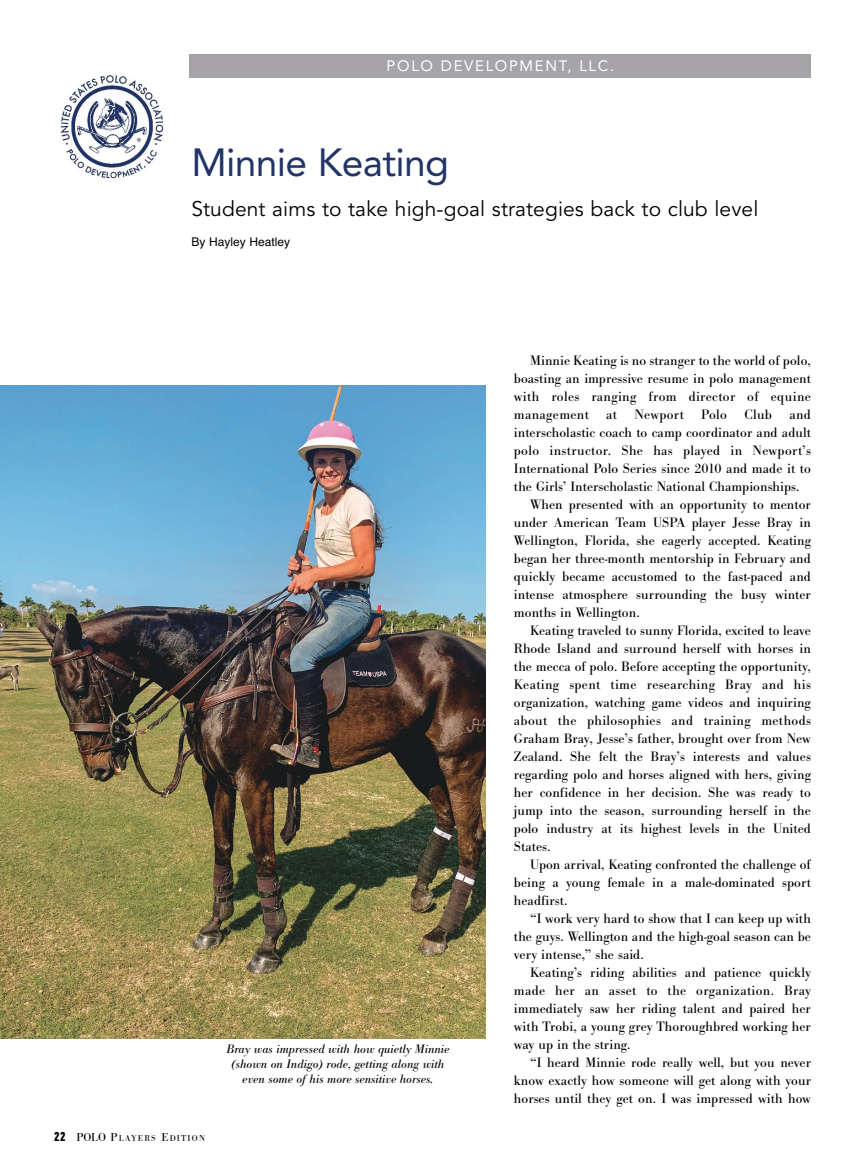
<style>
.page{position:relative;width:864px;height:1161px;background:#fff}
.page>*{position:absolute;margin:0;border:0;box-sizing:border-box;transform-origin:0 0}
.t1{font:39px "Avenir";letter-spacing:-.015em;color:#213467}
.t2{font:21px "Avenir";letter-spacing:.005em;color:#000}
.t3{font:15px "Avenir";letter-spacing:.11em;color:#fff}
.t4{font:14.25px "Bodoni Ant T";letter-spacing:.005em;color:#000}
.t5{font:14.25px "Bodoni Ant T";letter-spacing:.025em;color:#000}
.t6{font:italic 12.75px/15px "Bodoni Ant T";letter-spacing:.005em;color:#000;text-align:center}
.t7{font:12px "Helvetica";color:#000}
.t8{font:9px "Bodoni Ant T";letter-spacing:.135em;color:#000}
.s1{font-family:"Folio T";font-weight:700;font-stretch:condensed;font-size:13.5px}
.s2{font-size:12px}
</style>
<div class="page">
<img style="left:0;top:385px;width:486px;height:653px">
<img style="left:60px;top:74px;width:104px;height:105px">
<div style="left:190px;top:54px;width:621px;height:24px;background:#a7a4a9"></div>
<p class="t3" style="left:387px;top:60px;width:229px">POLO DEVELOPMENT, LLC.</p>
<h1 class="t1" style="left:191px;top:147px;width:259px">Minnie Keating</h1>
<h2 class="t2" style="left:191px;top:201px;width:569px">Student aims to take high-goal strategies back to club level</h2>
<p class="t7" style="left:191px;top:235px;width:100px">By Hayley Heatley</p>
<p class="t8" style="left:54px;top:1135px;width:153px"><span class="s1">22</span> <span class="s2">POLO P</span>LAYERS <span class="s2">E</span>DITION</p>
<p class="t6" style="left:226px;top:1043px;width:225px">Bray was impressed with how quietly Minnie (shown on Indigo) rode, getting along with even some of his more sensitive horses.</p>
<p class="t4" style="left:530px;top:355px;width:282px">Minnie Keating is no stranger to the world of polo,</p>
<p class="t4" style="left:514px;top:373px;width:298px">boasting an impressive resume in polo management</p>
<p class="t5" style="left:514px;top:391px;width:299px">with roles ranging from director of equine</p>
<p class="t5" style="left:514px;top:409px;width:299px">management at Newport Polo Club and</p>
<p class="t4" style="left:514px;top:427px;width:299px">interscholastic coach to camp coordinator and adult</p>
<p class="t5" style="left:514px;top:445px;width:299px">polo instructor. She has played in Newport’s</p>
<p class="t4" style="left:514px;top:463px;width:298px">International Polo Series since 2010 and made it to</p>
<p class="t4" style="left:514px;top:481px;width:287px">the Girls’ Interscholastic National Championships.</p>
<p class="t4" style="left:530px;top:499px;width:282px">When presented with an opportunity to mentor</p>
<p class="t4" style="left:514px;top:517px;width:299px">under American Team USPA player Jesse Bray in</p>
<p class="t4" style="left:514px;top:535px;width:299px">Wellington, Florida, she eagerly accepted. Keating</p>
<p class="t4" style="left:514px;top:553px;width:298px">began her three-month mentorship in February and</p>
<p class="t4" style="left:514px;top:571px;width:299px">quickly became accustomed to the fast-paced and</p>
<p class="t4" style="left:514px;top:589px;width:299px">intense atmosphere surrounding the busy winter</p>
<p class="t4" style="left:514px;top:607px;width:127px">months in Wellington.</p>
<p class="t4" style="left:530px;top:625px;width:282px">Keating traveled to sunny Florida, excited to leave</p>
<p class="t4" style="left:514px;top:643px;width:298px">Rhode Island and surround herself with horses in</p>
<p class="t4" style="left:514px;top:661px;width:299px">the mecca of polo. Before accepting the opportunity,</p>
<p class="t5" style="left:514px;top:679px;width:298px">Keating spent time researching Bray and his</p>
<p class="t4" style="left:514px;top:697px;width:298px">organization, watching game videos and inquiring</p>
<p class="t5" style="left:514px;top:715px;width:299px">about the philosophies and training methods</p>
<p class="t4" style="left:514px;top:733px;width:299px">Graham Bray, Jesse’s father, brought over from New</p>
<p class="t4" style="left:514px;top:751px;width:299px">Zealand. She felt the Bray’s interests and values</p>
<p class="t4" style="left:514px;top:769px;width:299px">regarding polo and horses aligned with hers, giving</p>
<p class="t4" style="left:514px;top:787px;width:299px">her confidence in her decision. She was ready to</p>
<p class="t4" style="left:514px;top:805px;width:298px">jump into the season, surrounding herself in the</p>
<p class="t4" style="left:514px;top:823px;width:299px">polo industry at its highest levels in the United</p>
<p class="t4" style="left:514px;top:841px;width:38px">States.</p>
<p class="t4" style="left:530px;top:859px;width:282px">Upon arrival, Keating confronted the challenge of</p>
<p class="t4" style="left:514px;top:877px;width:298px">being a young female in a male-dominated sport</p>
<p class="t4" style="left:514px;top:895px;width:55px">headfirst.</p>
<p class="t4" style="left:530px;top:913px;width:282px">“I work very hard to show that I can keep up with</p>
<p class="t4" style="left:514px;top:931px;width:299px">the guys. Wellington and the high-goal season can be</p>
<p class="t4" style="left:514px;top:949px;width:131px">very intense,” she said.</p>
<p class="t4" style="left:530px;top:967px;width:282px">Keating’s riding abilities and patience quickly</p>
<p class="t5" style="left:514px;top:985px;width:299px">made her an asset to the organization. Bray</p>
<p class="t4" style="left:514px;top:1003px;width:299px">immediately saw her riding talent and paired her</p>
<p class="t4" style="left:514px;top:1021px;width:298px">with Trobi, a young grey Thoroughbred working her</p>
<p class="t4" style="left:514px;top:1039px;width:118px">way up in the string.</p>
<p class="t4" style="left:530px;top:1057px;width:282px">“I heard Minnie rode really well, but you never</p>
<p class="t4" style="left:514px;top:1075px;width:299px">know exactly how someone will get along with your</p>
<p class="t4" style="left:514px;top:1093px;width:298px">horses until they get on. I was impressed with how</p>
</div>
